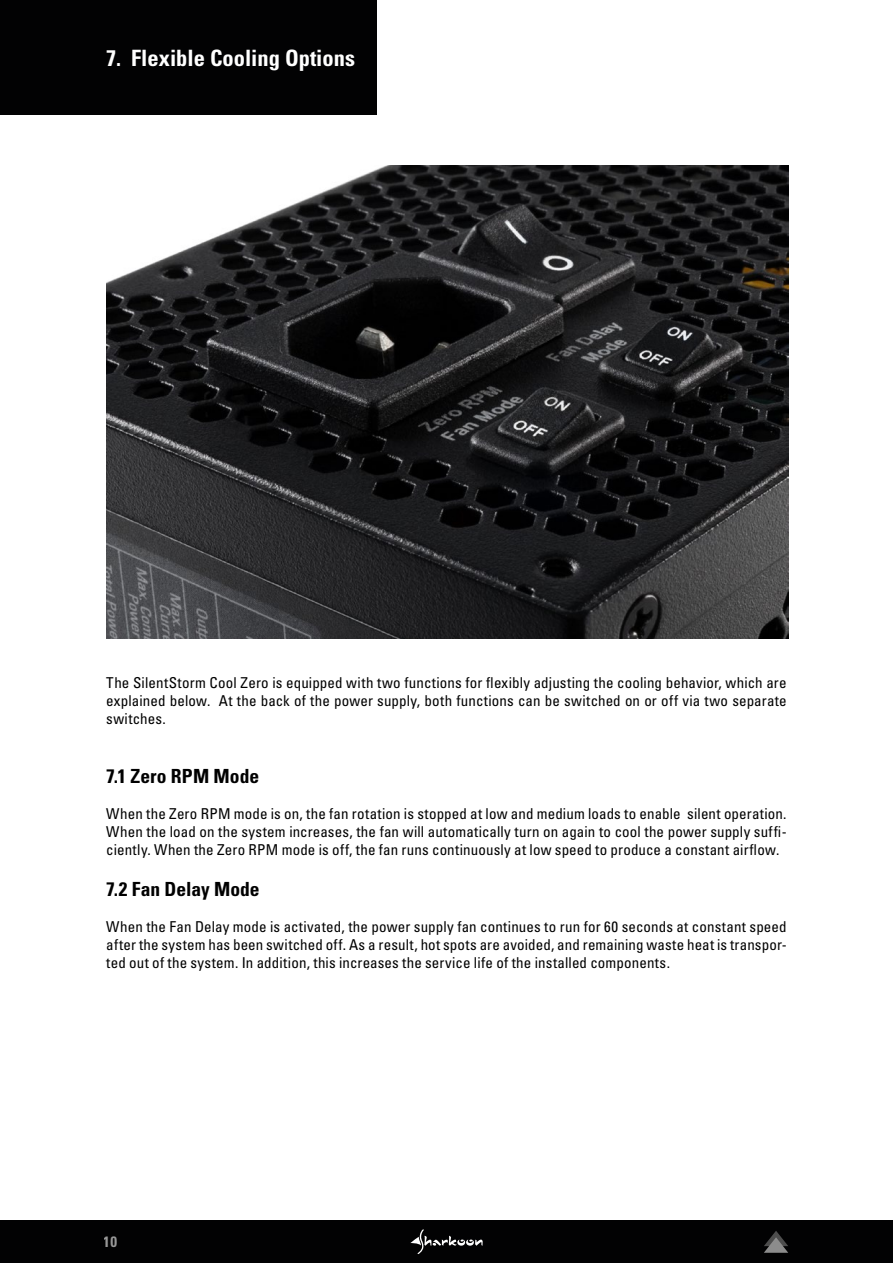
<style>
.page{position:relative;width:893px;height:1263px;background:#fff}
.page>*{position:absolute;margin:0;border:0;box-sizing:border-box;transform-origin:0 0}
.t1{font:700 condensed 22.5px "Univers";color:#fff}
.t2{font:700 condensed 19.5px "Univers";color:#000}
.t3{font:condensed 15px/18px "Univers";letter-spacing:.01em;color:#000;text-align:justify}
.t4{font:700 condensed 15px "Univers";color:#d9d9d9}
</style>
<div class="page">
<div style="left:0;top:1220px;width:893px;height:43px;background:#020203"></div>
<svg style="left:410px;top:1229px;width:73px;height:25px"></svg>
<svg style="left:764px;top:1231px;width:24px;height:22px"></svg>
<div style="left:0;top:0;width:377px;height:115px;background:#020203"></div>
<img style="left:106px;top:166px;width:682px;height:472px">
<h1 class="t1" style="left:106px;top:44px;width:250px">7. Flexible Cooling Options</h1>
<p class="t3" style="left:106px;top:673px;width:682px">The SilentStorm Cool Zero is equipped with two functions for flexibly adjusting the cooling behavior, which are explained below. At the back of the power supply, both functions can be switched on or off via two separate switches.</p>
<h2 class="t2" style="left:106px;top:764px;width:154px">7.1 Zero RPM Mode</h2>
<p class="t3" style="left:106px;top:804px;width:682px">When the Zero RPM mode is on, the fan rotation is stopped at low and medium loads to enable silent operation.<br>When the load on the system increases, the fan will automatically turn on again to cool the power supply suffi&shy;ciently. When the Zero RPM mode is off, the fan runs continuously at low speed to produce a constant airflow.</p>
<h2 class="t2" style="left:106px;top:877px;width:155px">7.2 Fan Delay Mode</h2>
<p class="t3" style="left:106px;top:918px;width:682px">When the Fan Delay mode is activated, the power supply fan continues to run for 60 seconds at constant speed after the system has been switched off. As a result, hot spots are avoided, and remaining waste heat is transpor&shy;ted out of the system. In addition, this increases the service life of the installed components.</p>
<p class="t4" style="left:104px;top:1232px;width:15px">10</p>
</div>
